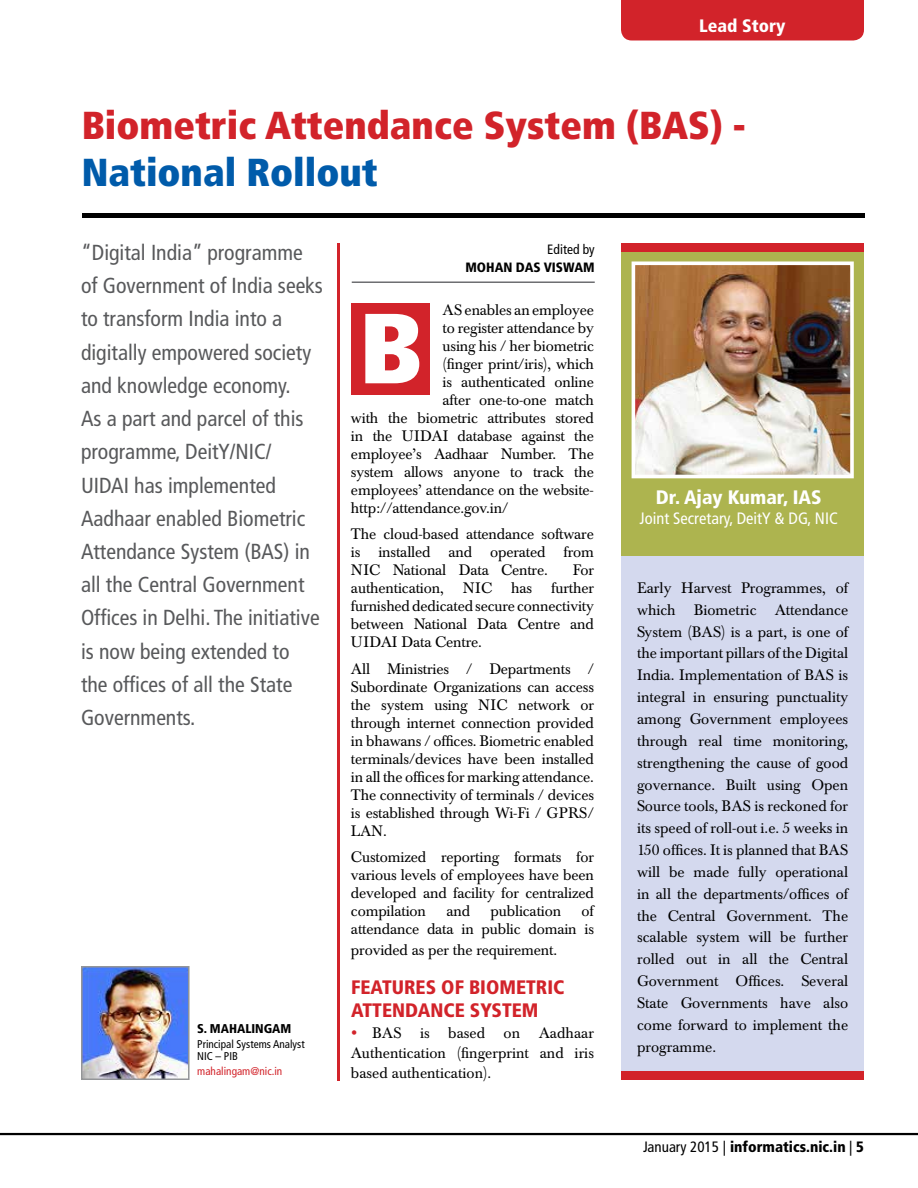
<style>
.page{position:relative;width:918px;height:1188px;background:#fff}
.page>*{position:absolute;margin:0;border:0;box-sizing:border-box;transform-origin:0 0}
.t1{font:900 condensed 99.45px "Frutiger";color:#fff;scale:1.1 1}
.t2{font:900 condensed 39px "Frutiger";color:#d2232a}
.t3{font:900 condensed 39px "Frutiger";color:#005baa}
.t4{font:condensed 21.75px/33.3px "Frutiger";color:#58595b}
.t5{font:900 condensed 19.5px/23.4px "Frutiger";color:#d2232a}
.t6{font:900 condensed 19.5px "Frutiger";color:#fff}
.t7{font:900 condensed 18px "Frutiger";color:#fff}
.t8{font:condensed 16.5px "Frutiger";color:#fff}
.t9{font:15px/21.9px "Baskerville BE";letter-spacing:-.01em;color:#000;text-align:justify}
.t10{font:900 condensed 15px "Frutiger";color:#000}
.t11{font:900 condensed 13.5px "Frutiger";color:#000}
.t12{font:condensed 13.5px "Frutiger";color:#000}
.t13{font:900 condensed 12.75px "Frutiger";color:#000}
.t14{font:condensed 11.25px/12px "Frutiger";color:#000}
.t15{font:condensed 11.25px "Frutiger";color:#d2232a}
.s1{font-weight:400}
</style>
<div class="page">
<div style="left:621px;top:0;width:243px;height:40px;background:#d2232a"></div>
<hr style="left:0;top:1133px;width:918px;height:2px;background:#000">
<hr style="left:82px;top:213px;width:783px;height:4px;background:#000">
<hr style="left:337px;top:244px;width:3px;height:837px;background:#d2232a">
<div style="left:352px;top:303px;width:78px;height:92px;background:#d2232a"></div>
<img style="left:84px;top:969px;width:103px;height:108px">
<div style="left:81px;top:966px;width:109px;height:114px;border:2px solid #939598"></div>
<div style="left:621px;top:556px;width:243px;height:524px;background:#d4d9ee"></div>
<div style="left:621px;top:244px;width:243px;height:312px;background:#adb44f"></div>
<div style="left:621px;top:244px;width:243px;height:8px;background:#d2232a"></div>
<div style="left:621px;top:1071px;width:243px;height:9px;background:#d2232a"></div>
<img style="left:637px;top:266px;width:212px;height:207px">
<div style="left:632px;top:261px;width:222px;height:217px;border:4px solid #fff"></div>
<hr style="left:352px;top:281px;width:243px;height:2px;background:#6d6e71">
<p class="t7" style="left:699px;top:15px;width:88px">LEAD STORY</p>
<h2 class="t2" style="left:82px;top:102px;width:666px">Biometric Attendance System (BAS) -</h2>
<h2 class="t3" style="left:82px;top:148px;width:297px">National Rollout</h2>
<p class="t4" style="left:81px;top:236px;width:244px">“Digital India” programme of Government of India seeks to transform India into a digitally empowered society and knowledge economy.<br>As a part and parcel of this programme, DeitY/NIC/<br>UIDAI has implemented<br>Aadhaar enabled Biometric<br>Attendance System (BAS) in all the Central Government<br>Offices in Delhi. The initiative is now being extended to<br>the offices of all the State<br>Governments.</p>
<p class="t13" style="left:197px;top:1021px;width:94px">S. MAHALINGAM</p>
<p class="t14" style="left:197px;top:1038px;width:109px">Principal Systems Analyst<br>NIC – PIB</p>
<p class="t15" style="left:197px;top:1065px;width:87px">mahalingam@nic.in</p>
<p class="t12" style="left:547px;top:241px;width:49px">Edited by</p>
<p class="t11" style="left:465px;top:259px;width:129px">MOHAN DAS VISWAM</p>
<p class="t9" style="left:443px;top:299px;width:153px">AS enables an employee</p>
<p class="t9" style="left:443px;top:317px;width:153px">to register attendance by</p>
<p class="t9" style="left:443px;top:335px;width:153px">using his / her biometric</p>
<p class="t9" style="left:443px;top:353px;width:153px">(finger print/iris), which</p>
<p class="t9" style="left:443px;top:371px;width:153px">is authenticated online</p>
<p class="t9" style="left:443px;top:389px;width:153px">after one-to-one match</p>
<p class="t9" style="left:351px;top:407px;width:245px">with the biometric attributes stored</p>
<p class="t9" style="left:351px;top:425px;width:245px">in the UIDAI database against the</p>
<p class="t9" style="left:351px;top:443px;width:244px">employee’s Aadhaar Number. The</p>
<p class="t9" style="left:351px;top:461px;width:244px">system allows anyone to track the</p>
<p class="t9" style="left:351px;top:479px;width:244px">employees’ attendance on the website-</p>
<p class="t9" style="left:351px;top:497px;width:159px">http://attendance.gov.in/</p>
<p class="t9" style="left:351px;top:526px;width:245px;line-height:18px">The cloud-based attendance software is installed and operated from NIC National Data Centre.</p>
<h1 class="t1" style="left:359px;top:288px;width:60px">B</h1>
<p class="t9" style="left:573px;top:560px;width:23px">For</p>
<p class="t9" style="left:351px;top:580px;width:245px;line-height:18px;text-indent:200px">further furnished dedicated secure connectivity between National Data Centre and UIDAI Data Centre.</p>
<p class="t9" style="left:351px;top:660px;width:245px;line-height:18px">All Ministries / Departments / Subordinate Organizations can access the system using NIC network or through internet connection provided in bhawans / offices. Biometric enabled terminals/devices have been installed in all the offices for marking attendance.<br>The connectivity of terminals / devices is established through Wi-Fi / GPRS/ LAN.</p>
<p class="t9" style="left:351px;top:849px;width:244px;line-height:18px">Customized reporting formats for various levels of employees have been developed and facility for centralized compilation</p>
<p class="t9" style="left:351px;top:578px;width:94px">authentication,</p>
<p class="t9" style="left:463px;top:578px;width:31px">NIC</p>
<p class="t9" style="left:511px;top:578px;width:22px">has</p>
<p class="t9" style="left:446px;top:901px;width:25px">and</p>
<p class="t9" style="left:491px;top:901px;width:72px">publication</p>
<p class="t9" style="left:351px;top:903px;width:245px;line-height:18px;text-align:right">of<br>attendance data in public domain is</p>
<p class="t9" style="left:351px;top:939px;width:208px">provided as per the requirement.</p>
<h3 class="t5" style="left:351px;top:975px;width:206px">FEATURES OF BIOMETRIC<br>ATTENDANCE SYSTEM</h3>
<p class="t9" style="left:351px;top:1023px;width:245px;line-height:20.2px;text-indent:21px">BAS is based on Aadhaar Authentication (fingerprint and iris based authentication).</p>
<h3 class="t6" style="left:656px;top:486px;width:167px">DR. AJAY KUMAR, IAS</h3>
<p class="t8" style="left:640px;top:509px;width:200px">Joint Secretary, DeitY &amp; DG, NIC</p>
<p class="t9" style="left:637px;top:577px;width:213px">Early Harvest Programmes, of which Biometric Attendance System (BAS) is a part, is one of the important pillars of the Digital India. Implementation of BAS is integral in ensuring punctuality among Government employees through real time monitoring, strengthening the cause of good governance. Built using Open Source tools, BAS is reckoned for its speed of roll-out i.e. 5 weeks in 150 offices. It is planned that BAS will be made fully operational in all the departments/offices of the Central Government. The scalable system will be further rolled out in all the Central Government Offices. Several State Governments have also come forward to implement the programme.</p>
<p class="t10" style="left:643px;top:1137px;width:222px"><span class="s1">January 2015 |</span> INFORMATICS.NIC.IN <span class="s1">|</span> 5</p>
</div>
